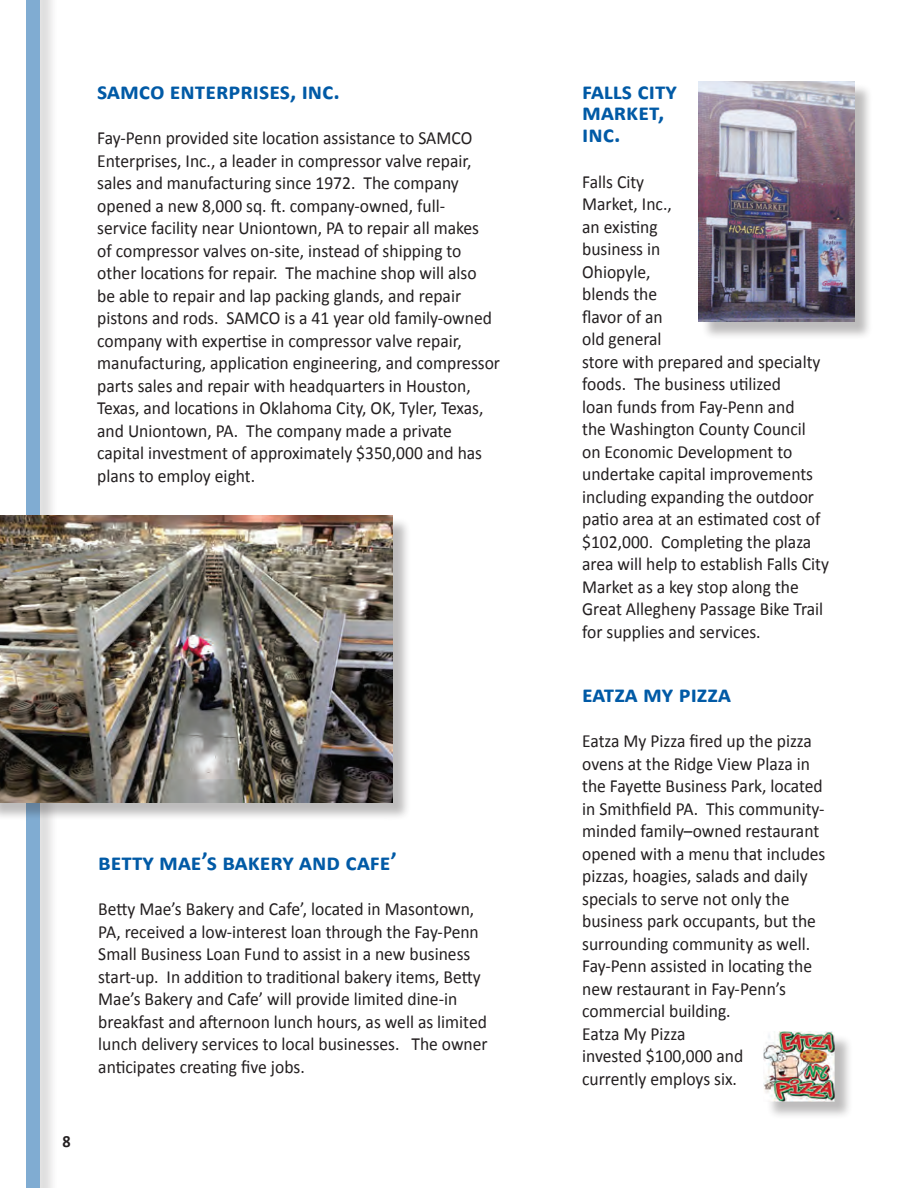
<style>
.page{position:relative;width:918px;height:1188px;background:#fff}
.page>*{position:absolute;margin:0;border:0;box-sizing:border-box;transform-origin:0 0}
.t1{font:700 24px "Calibri";color:#015aa6}
.t2{font:18.6px/22.5px "Calibri";color:#231f20;scale:.95 1}
.t3{font:700 17.1px "Calibri";color:#231f20;scale:.95 1}
</style>
<div class="page">
<div style="left:767px;top:1035px;width:86px;height:85px;background:#231f20;opacity:.3"></div>
<img style="left:764px;top:1032px;width:70px;height:69px">
<div style="left:701px;top:83px;width:172px;height:257px;background:#231f20;opacity:.3"></div>
<img style="left:699px;top:81px;width:155px;height:240px">
<div style="left:28px;top:0;width:31px;height:1188px;background:#231f20;opacity:.3"></div>
<div style="left:26px;top:0;width:14px;height:1188px;background:#80acd2"></div>
<div style="left:0;top:517px;width:411px;height:304px;background:#231f20;opacity:.3"></div>
<img style="left:0;top:515px;width:393px;height:287px">
<p class="t1" style="left:97px;top:76px;width:120px">SAM COENTERPRISES</p>
<p class="t1" style="left:290px;top:76px;width:51px">, INC.</p>
<p class="t2" style="left:97px;top:127px;width:426px">Fay-Penn provided site location assistance to SAMCO Enterprises, Inc., a leader in compressor valve repair, sales and manufacturing since 1972. The company opened a new 8,000 sq. ft. company-owned, full-<br>service facility near Uniontown, PA to repair all makes<br>of compressor valves on-site, instead of shipping to other locations for repair. The machine shop will also<br>be able to repair and lap packing glands, and repair pistons and rods. SAMCO is a 41 year old family-owned company with expertise in compressor valve repair, manufacturing, application engineering, and compressor parts sales and repair with headquarters in Houston, Texas, and locations in Oklahoma City, OK, Tyler, Texas, and Uniontown, PA. The company made a private capital investment of approximately $350,000 and has plans to employ eight.</p>
<p class="t3" style="left:63px;top:1130px;width:10px">8</p>
<p class="t1" style="left:98px;top:847px;width:300px">BETTY MAE’SBAKERY AN D CAFE’</p>
<p class="t2" style="left:98px;top:898px;width:411px">Betty Mae’s Bakery and Cafe’, located in Masontown, PA, received a low-interest loan through the Fay-Penn Small Business Loan Fund to assist in a new business start-up. In addition to traditional bakery items, Betty Mae’s Bakery and Cafe’ will provide limited dine-in breakfast and afternoon lunch hours, as well as limited lunch delivery services to local businesses. The owner anticipates creating five jobs.</p>
<p class="t1" style="left:582px;top:76px;width:11px">FALL</p>
<p class="t1" style="left:622px;top:76px;width:57px">s CITY</p>
<p class="t1" style="left:582px;top:97px;width:15px">MAR</p>
<p class="t1" style="left:626px;top:97px;width:39px">KET,</p>
<p class="t1" style="left:582px;top:119px;width:40px">INC.</p>
<p class="t2" style="left:582px;top:170px;width:261px">Falls City<br>Market, Inc.,<br>an existing<br>business in<br>Ohiopyle,<br>blends the<br>flavor of an<br>old general<br>store with prepared and specialty foods. The business utilized<br>loan funds from Fay-Penn and<br>the Washington County Council on Economic Development to undertake capital improvements including expanding the outdoor patio area at an estimated cost of $102,000. Completing the plaza area will help to establish Falls City<br>Market as a key stop along the<br>Great Allegheny Passage Bike Trail for supplies and services.</p>
<p class="t1" style="left:582px;top:679px;width:108px">EATzAMY PIZZA</p>
<p class="t2" style="left:582px;top:730px;width:258px">Eatza My Pizza fired up the pizza ovens at the Ridge View Plaza in the Fayette Business Park, located in Smithfield PA. This community&shy;minded family–owned restaurant opened with a menu that includes pizzas, hoagies, salads and daily specials to serve not only the business park occupants, but the surrounding community as well.<br>Fay-Penn assisted in locating the new restaurant in Fay-Penn’s commercial building.<br>Eatza My Pizza<br>invested $100,000 and<br>currently employs six.</p>
</div>
